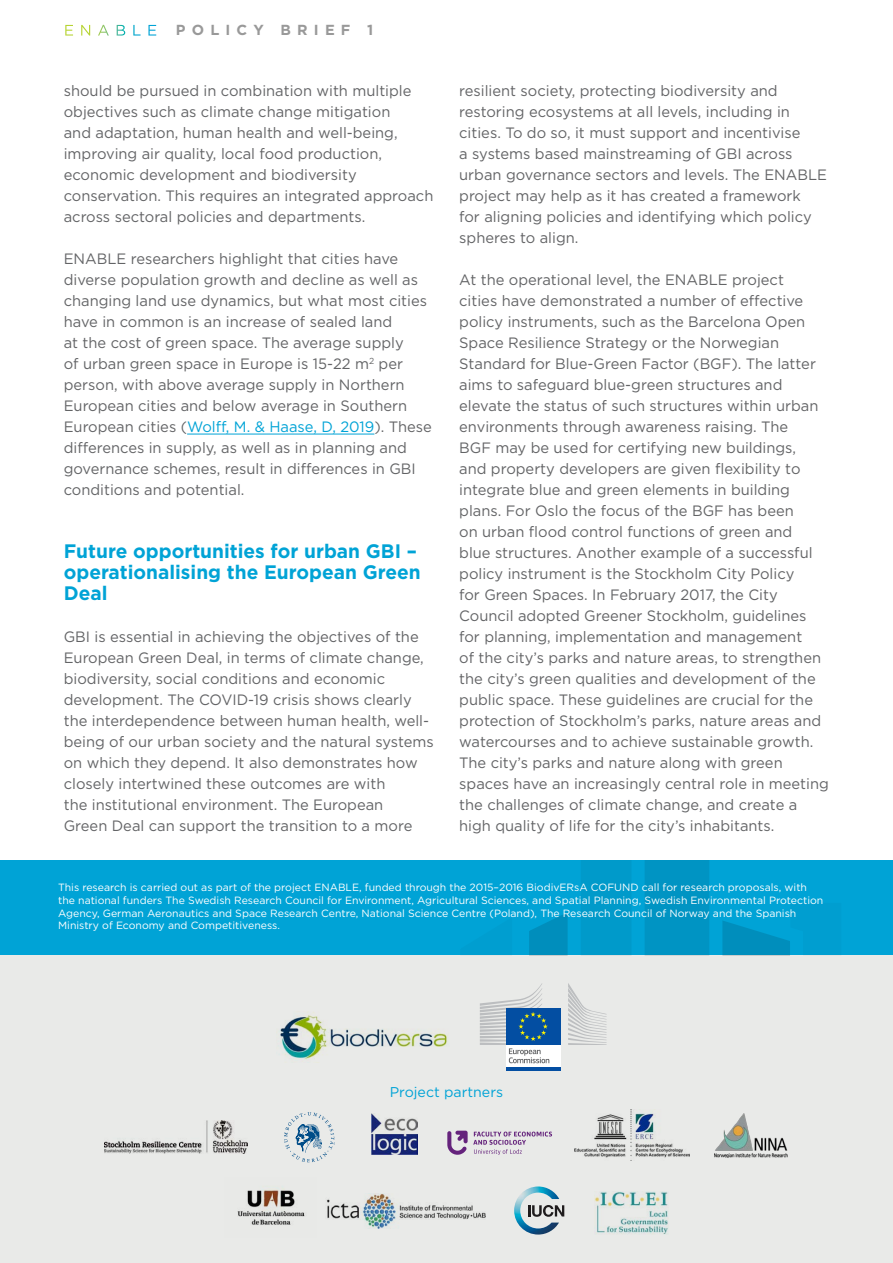
<style>
.page{position:relative;width:893px;height:1263px;background:#fff}
.page>*{position:absolute;margin:0;border:0;box-sizing:border-box;transform-origin:0 0}
.t1{font:700 19.5px/21px "Gotham";color:#00a3d6}
.t2{font:15px/21px "Gotham";color:#636466}
.t3{font:700 14.55px "Gotham";letter-spacing:.425em;color:#999}
.t4{font:14.25px "Gotham";color:#00a3d6}
.t5{font:10.5px/12.6px "Gotham";color:#fff}
.s1{font-weight:400;font-size:15.15px;color:#fff}
.s2{color:#00a3d6}
</style>
<div class="page">
<div style="left:0;top:955px;width:893px;height:308px;background:#e9eae8"></div>
<hr style="left:187px;top:434px;width:187px;height:1px;background:#00a3d6">
<img style="left:595px;top:1191px;width:73px;height:43px">
<img style="left:514px;top:1186px;width:45px;height:48px">
<svg style="left:528px;top:1205px;width:36px;height:12px"></svg>
<img style="left:326px;top:1194px;width:160px;height:34px">
<img style="left:237px;top:1190px;width:68px;height:35px">
<img style="left:105px;top:1121px;width:143px;height:33px">
<svg style="left:284px;top:1112px;width:51px;height:50px"></svg>
<img style="left:371px;top:1113px;width:46px;height:41px">
<img style="left:714px;top:1113px;width:74px;height:44px">
<svg style="left:447px;top:1131px;width:105px;height:24px"></svg>
<img style="left:574px;top:1110px;width:115px;height:51px">
<div style="left:0;top:861px;width:893px;height:94px;background:#00a3d6"></div>
<svg style="left:529px;top:861px;width:261px;height:94px"></svg>
<img style="left:280px;top:1012px;width:168px;height:50px">
<div style="left:506px;top:1044px;width:54px;height:24px;background:#fff"></div>
<div style="left:506px;top:1008px;width:54px;height:37px;background:#034ea2"></div>
<hr style="left:506px;top:1067px;width:54px;height:3px;background:#034ea2">
<svg style="left:568px;top:983px;width:39px;height:62px"></svg>
<svg style="left:480px;top:983px;width:69px;height:80px"></svg>
<p class="t3" style="left:64px;top:20px;width:311px"><span class="s1">ENABLE</span> POLICY BRIEF 1</p>
<p class="t2" style="left:64px;top:80px;width:371px">should be pursued in combination with multiple objectives such as climate change mitigation<br>and adaptation, human health and well-being, improving air quality, local food production, economic development and biodiversity conservation. This requires an integrated approach across sectoral policies and departments.</p>
<p class="t2" style="left:64px;top:248px;width:370px">ENABLE researchers highlight that cities have diverse population growth and decline as well as changing land use dynamics, but what most cities have in common is an increase of sealed land<br>at the cost of green space. The average supply<br>of urban green space in Europe is 15-22 m<sup>2</sup> per person, with above average supply in Northern European cities and below average in Southern European cities (<span class="s2">Wolff, M. &amp; Haase, D, 2019</span>). These differences in supply, as well as in planning and governance schemes, result in differences in GBI conditions and potential.</p>
<h1 class="t1" style="left:64px;top:540px;width:359px">Future opportunities for urban GBI – operationalising the European Green<br>Deal</h1>
<p class="t2" style="left:64px;top:626px;width:371px">GBI is essential in achieving the objectives of the European Green Deal, in terms of climate change, biodiversity, social conditions and economic development. The COVID-19 crisis shows clearly the interdependence between human health, well&shy;being of our urban society and the natural systems on which they depend. It also demonstrates how closely intertwined these outcomes are with<br>the institutional environment. The European<br>Green Deal can support the transition to a more</p>
<p class="t2" style="left:459px;top:80px;width:369px">resilient society, protecting biodiversity and restoring ecosystems at all levels, including in cities. To do so, it must support and incentivise<br>a systems based mainstreaming of GBI across urban governance sectors and levels. The ENABLE project may help as it has created a framework<br>for aligning policies and identifying which policy spheres to align.</p>
<p class="t2" style="left:459px;top:269px;width:371px">At the operational level, the ENABLE project<br>cities have demonstrated a number of effective policy instruments, such as the Barcelona Open Space Resilience Strategy or the Norwegian Standard for Blue-Green Factor (BGF). The latter aims to safeguard blue-green structures and elevate the status of such structures within urban environments through awareness raising. The<br>BGF may be used for certifying new buildings,<br>and property developers are given flexibility to integrate blue and green elements in building plans. For Oslo the focus of the BGF has been<br>on urban flood control functions of green and<br>blue structures. Another example of a successful policy instrument is the Stockholm City Policy<br>for Green Spaces. In February 2017, the City Council adopted Greener Stockholm, guidelines for planning, implementation and management<br>of the city’s parks and nature areas, to strengthen the city’s green qualities and development of the public space. These guidelines are crucial for the protection of Stockholm’s parks, nature areas and watercourses and to achieve sustainable growth.<br>The city’s parks and nature along with green spaces have an increasingly central role in meeting the challenges of climate change, and create a high quality of life for the city’s inhabitants.</p>
<p class="t5" style="left:58px;top:881px;width:767px">This research is carried out as part of the project ENABLE, funded through the 2015–2016 BiodivERsA COFUND call for research proposals, with the national funders The Swedish Research Council for Environment, Agricultural Sciences, and Spatial Planning, Swedish Environmental Protection Agency, German Aeronautics and Space Research Centre, National Science Centre (Poland), The Research Council of Norway and the Spanish Ministry of Economy and Competitiveness.</p>
<p class="t4" style="left:390px;top:1083px;width:115px">Project partners</p>
</div>
